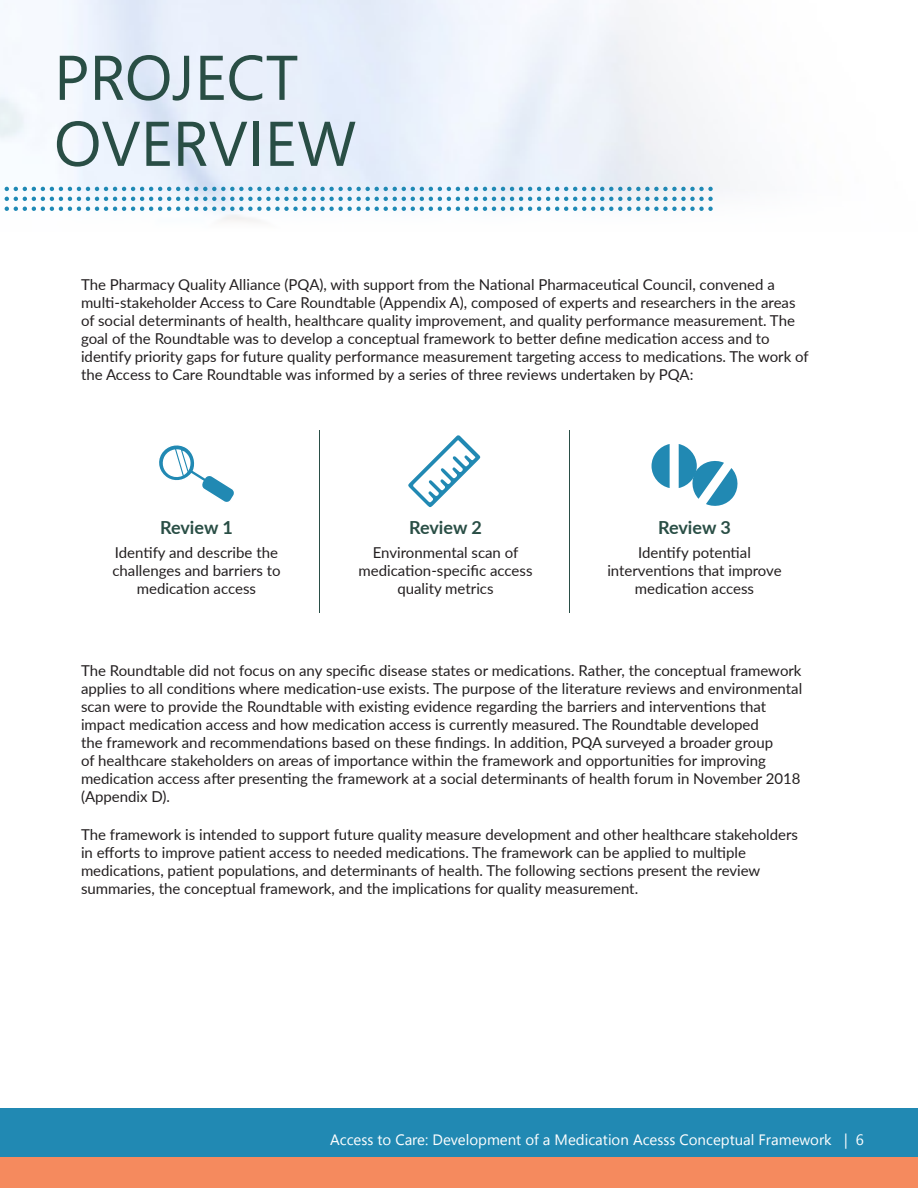
<style>
.page{position:relative;width:918px;height:1188px;background:#fff}
.page>*{position:absolute;margin:0;border:0;box-sizing:border-box;transform-origin:0 0}
.t1{font:63px/66px "Segoe UI";color:#294e45}
.t2{font:700 18px "Lato";letter-spacing:-.005em;color:#294e45}
.t3{font:15px/18px "Lato";color:#231f20}
.t4{font:15px "Segoe UI";color:#fff}
</style>
<div class="page">
<img style="left:0;top:0;width:730px;height:222px">
<svg style="left:0;top:187px;width:712px;height:4px;background:#99c7de"></svg>
<svg style="left:0;top:207px;width:712px;height:4px"></svg>
<svg style="left:0;top:197px;width:712px;height:4px"></svg>
<div style="left:0;top:1109px;width:918px;height:79px;background:#2189b3"></div>
<div style="left:0;top:1157px;width:918px;height:31px;background:#f58a5e"></div>
<hr style="left:320px;top:431px;width:1px;height:182px;background:#2a4e46">
<hr style="left:569px;top:431px;width:1px;height:182px;background:#2a4e46">
<svg style="left:159px;top:445px;width:75px;height:57px"></svg>
<svg style="left:652px;top:444px;width:18px;height:44px"></svg>
<svg style="left:679px;top:444px;width:59px;height:62px"></svg>
<svg style="left:408px;top:435px;width:72px;height:73px"></svg>
<p class="t1" style="left:54px;top:43px;width:304px">PROJECT<br>OVERVIEW</p>
<p class="t3" style="left:81px;top:275px;width:729px">The Pharmacy Quality Alliance (PQA), with support from the National Pharmaceutical Council, convened a multi-stakeholder Access to Care Roundtable (Appendix A), composed of experts and researchers in the areas of social determinants of health, healthcare quality improvement, and quality performance measurement. The goal of the Roundtable was to develop a conceptual framework to better define medication access and to identify priority gaps for future quality performance measurement targeting access to medications. The work of the Access to Care Roundtable was informed by a series of three reviews undertaken by PQA:</p>
<p class="t2" style="left:160px;top:514px;width:74px">Review 1</p>
<p class="t3" style="left:112px;top:543px;width:170px;text-align:center">Identify and describe the challenges and barriers to medication access</p>
<p class="t2" style="left:409px;top:514px;width:74px">Review 2</p>
<p class="t3" style="left:358px;top:543px;width:176px;text-align:center">Environmental scan of medication-specific access quality metrics</p>
<p class="t2" style="left:658px;top:514px;width:74px">Review 3</p>
<p class="t3" style="left:607px;top:543px;width:176px;text-align:center">Identify potential interventions that improve medication access</p>
<p class="t3" style="left:81px;top:661px;width:723px">The Roundtable did not focus on any specific disease states or medications. Rather, the conceptual framework applies to all conditions where medication-use exists. The purpose of the literature reviews and environmental scan were to provide the Roundtable with existing evidence regarding the barriers and interventions that impact medication access and how medication access is currently measured. The Roundtable developed<br>the framework and recommendations based on these findings. In addition, PQA surveyed a broader group<br>of healthcare stakeholders on areas of importance within the framework and opportunities for improving medication access after presenting the framework at a social determinants of health forum in November 2018 (Appendix D).</p>
<p class="t3" style="left:81px;top:825px;width:718px">The framework is intended to support future quality measure development and other healthcare stakeholders in efforts to improve patient access to needed medications. The framework can be applied to multiple medications, patient populations, and determinants of health. The following sections present the review summaries, the conceptual framework, and the implications for quality measurement.</p>
<p class="t4" style="left:330px;top:1129px;width:535px">Access to Care: Development of a Medication Acesss Conceptual Framework | 6</p>
</div>
